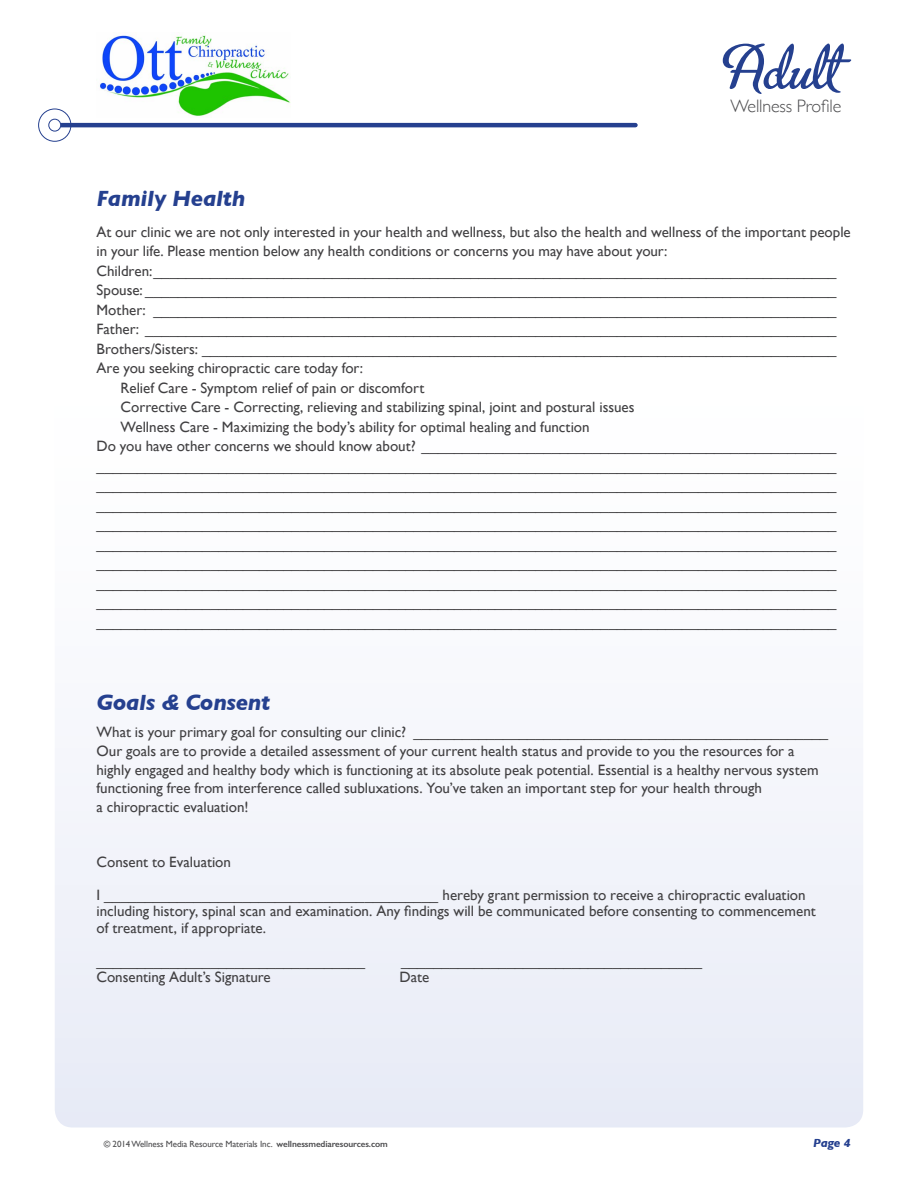
<style>
.page{position:relative;width:918px;height:1188px;background:#fff}
.page>*{position:absolute;margin:0;border:0;box-sizing:border-box;transform-origin:0 0}
.t1{font:69.75px "Metro Script";color:#25408f}
.t2{font:italic 700 22.5px "Gill Sans";letter-spacing:-.01em;color:#25408f}
.t3{font:300 18px "Gill Sans";letter-spacing:-.01em;color:#4d4d4f}
.t4{font:15px/18.8px "Gill Sans";color:#414042}
.t5{font:italic 700 12px "Gill Sans";color:#25408f}
.t6{font:9px "Gill Sans";letter-spacing:-.01em;color:#4d4d4f}
.s1{font-weight:600}
</style>
<div class="page">
<div style="left:55px;top:773px;width:808px;height:355px;background:#eef1f9"></div>
<div style="left:38px;top:109px;width:33px;height:33px;border:1px solid #25408f;border-radius:50%"></div>
<hr style="left:61px;top:123px;width:574px;height:4px;background:#25408f">
<div style="left:48px;top:119px;width:13px;height:12px;border:1px solid #25408f;border-radius:50%"></div>
<img style="left:100px;top:35px;width:191px;height:81px">
<h2 class="t2" style="left:97px;top:185px;width:150px">Family Health</h2>
<h1 class="t1" style="left:726px;top:31px;width:127px">Adult</h1>
<p class="t3" style="left:731px;top:92px;width:112px">Wellness Profile</p>
<p class="t4" style="left:97px;top:222px;width:756px">At our clinic we are not only interested in your health and wellness, but also the health and wellness of the important people</p>
<p class="t4" style="left:97px;top:242px;width:572px">in your life. Please mention below any health conditions or concerns you may have about your:</p>
<p class="t4" style="left:97px;top:261px;width:741px">Children:____________________________________________________________________________________</p>
<p class="t4" style="left:97px;top:281px;width:741px">Spouse: _____________________________________________________________________________________</p>
<p class="t4" style="left:97px;top:300px;width:741px">Mother: ____________________________________________________________________________________</p>
<p class="t4" style="left:97px;top:320px;width:741px">Father: _____________________________________________________________________________________</p>
<p class="t4" style="left:97px;top:339px;width:741px">Brothers/Sisters: ______________________________________________________________________________</p>
<p class="t4" style="left:97px;top:359px;width:268px">Are you seeking chiropractic care today for:</p>
<p class="t4" style="left:121px;top:378px;width:305px">Relief Care - Symptom relief of pain or discomfort</p>
<p class="t4" style="left:121px;top:398px;width:515px">Corrective Care - Correcting, relieving and stabilizing spinal, joint and postural issues</p>
<p class="t4" style="left:121px;top:417px;width:471px">Wellness Care - Maximizing the body’s ability for optimal healing and function</p>
<p class="t4" style="left:97px;top:437px;width:741px">Do you have other concerns we should know about? ___________________________________________________</p>
<p class="t4" style="left:97px;top:456px;width:741px">___________________________________________________________________________________________</p>
<p class="t4" style="left:97px;top:476px;width:741px">___________________________________________________________________________________________</p>
<p class="t4" style="left:97px;top:495px;width:741px">___________________________________________________________________________________________</p>
<p class="t4" style="left:97px;top:515px;width:741px">___________________________________________________________________________________________</p>
<p class="t4" style="left:97px;top:534px;width:741px">___________________________________________________________________________________________</p>
<p class="t4" style="left:97px;top:554px;width:741px">___________________________________________________________________________________________</p>
<p class="t4" style="left:97px;top:573px;width:741px">___________________________________________________________________________________________</p>
<p class="t4" style="left:97px;top:593px;width:741px">___________________________________________________________________________________________</p>
<p class="t4" style="left:97px;top:612px;width:741px">___________________________________________________________________________________________</p>
<h2 class="t2" style="left:97px;top:690px;width:175px">Goals &amp; Consent</h2>
<p class="t4" style="left:97px;top:723px;width:733px">What is your primary goal for consulting our clinic? ___________________________________________________ Our goals are to provide a detailed assessment of your current health status and provide to you the resources for a highly engaged and healthy body which is functioning at its absolute peak potential. Essential is a healthy nervous system functioning free from interference called subluxations. You’ve taken an important step for your health through<br>a chiropractic evaluation!</p>
<p class="t4" style="left:97px;top:852px;width:136px">Consent to Evaluation</p>
<p class="t4" style="left:97px;top:886px;width:721px;line-height:16.5px">I _________________________________________ hereby grant permission to receive a chiropractic evaluation including history, spinal scan and examination. Any findings will be communicated before consenting to commencement of treatment, if appropriate.</p>
<p class="t4" style="left:97px;top:951px;width:270px">_________________________________</p>
<p class="t4" style="left:401px;top:951px;width:302px">_____________________________________</p>
<p class="t4" style="left:97px;top:968px;width:176px">Consenting Adult’s Signature</p>
<p class="t4" style="left:400px;top:968px;width:31px">Date</p>
<p class="t6" style="left:104px;top:1139px;width:286px">© 2014 Wellness Media Resource Materials Inc. <span class="s1">wellnessmediaresources.com</span></p>
<p class="t5" style="left:813px;top:1136px;width:39px">Page 4</p>
</div>
